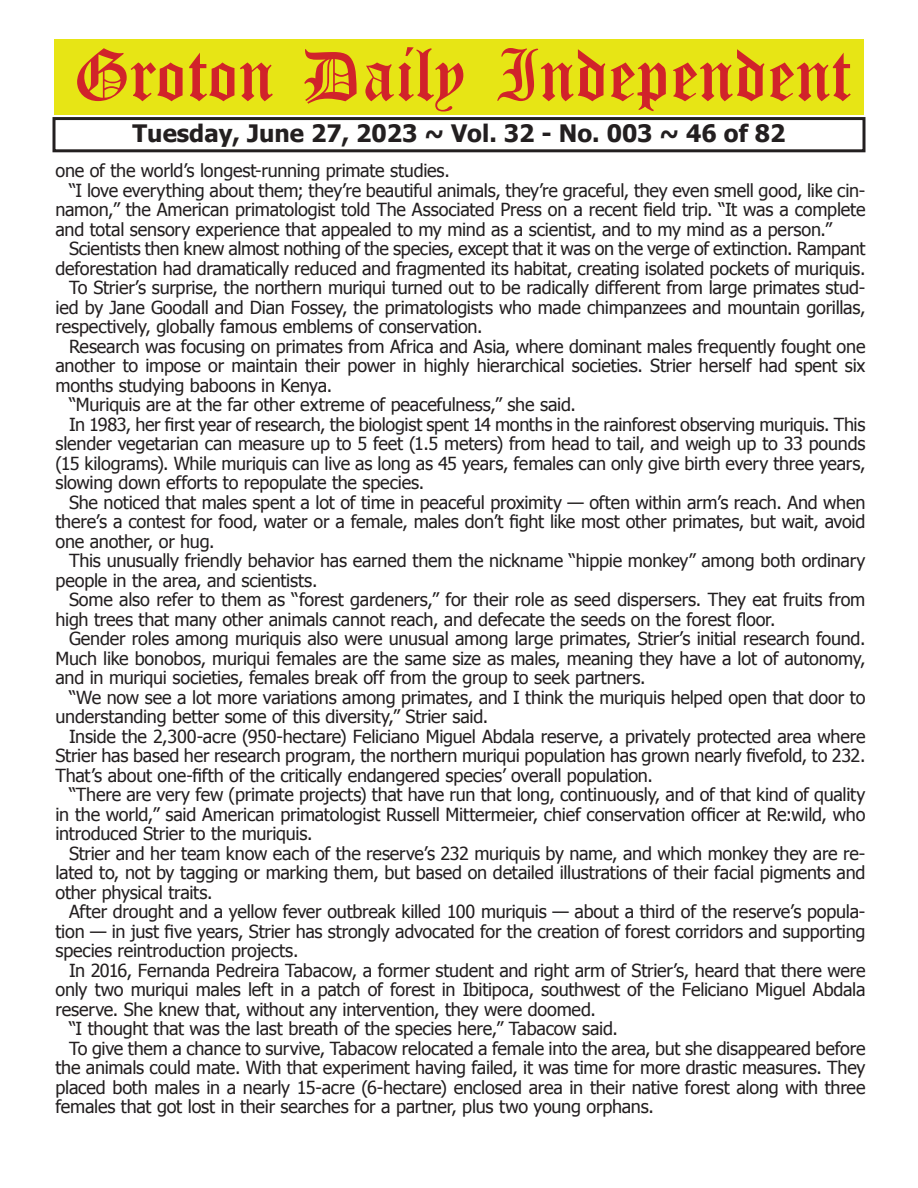
<style>
.page{position:relative;width:918px;height:1188px;background:#fff}
.page>*{position:absolute;margin:0;border:0;box-sizing:border-box;transform-origin:0 0}
.t1{font:54px "Old English Five";color:#d1232a}
.t2{font:700 24px "Tahoma";color:#231f20}
.t3{font:18px "Tahoma";letter-spacing:-.015em;color:#231f20}
</style>
<div class="page">
<div style="left:52px;top:117px;width:814px;height:35px;border:3px solid #231f20"></div>
<div style="left:54px;top:40px;width:810px;height:75px;background:#e7e515"></div>
<h1 class="t1" style="left:73px;top:50px;width:779px">Groton Daily Independent</h1>
<h2 class="t2" style="left:133px;top:116px;width:654px">Tuesday, June 27, 2023 ~ Vol. 32 - No. 003 ~ 46 of 82</h2>
<p class="t3" style="left:56px;top:159px;width:396px">one of the world’s longest-running primate studies.</p>
<p class="t3" style="left:69px;top:178px;width:798px">“I love everything about them; they’re beautiful animals, they’re graceful, they even smell good, like cin-</p>
<p class="t3" style="left:56px;top:198px;width:811px">namon,” the American primatologist told The Associated Press on a recent field trip. “It was a complete</p>
<p class="t3" style="left:56px;top:217px;width:778px">and total sensory experience that appealed to my mind as a scientist, and to my mind as a person.”</p>
<p class="t3" style="left:69px;top:237px;width:798px">Scientists then knew almost nothing of the species, except that it was on the verge of extinction. Rampant</p>
<p class="t3" style="left:56px;top:256px;width:811px">deforestation had dramatically reduced and fragmented its habitat, creating isolated pockets of muriquis.</p>
<p class="t3" style="left:69px;top:276px;width:798px">To Strier’s surprise, the northern muriqui turned out to be radically different from large primates stud-</p>
<p class="t3" style="left:56px;top:295px;width:812px">ied by Jane Goodall and Dian Fossey, the primatologists who made chimpanzees and mountain gorillas,</p>
<p class="t3" style="left:56px;top:315px;width:429px">respectively, globally famous emblems of conservation.</p>
<p class="t3" style="left:69px;top:334px;width:798px">Research was focusing on primates from Africa and Asia, where dominant males frequently fought one</p>
<p class="t3" style="left:56px;top:354px;width:811px">another to impose or maintain their power in highly hierarchical societies. Strier herself had spent six</p>
<p class="t3" style="left:56px;top:373px;width:278px">months studying baboons in Kenya.</p>
<p class="t3" style="left:69px;top:393px;width:508px">“Muriquis are at the far other extreme of peacefulness,” she said.</p>
<p class="t3" style="left:69px;top:412px;width:798px">In 1983, her first year of research, the biologist spent 14 months in the rainforest observing muriquis. This</p>
<p class="t3" style="left:56px;top:432px;width:812px">slender vegetarian can measure up to 5 feet (1.5 meters) from head to tail, and weigh up to 33 pounds</p>
<p class="t3" style="left:56px;top:451px;width:812px">(15 kilograms). While muriquis can live as long as 45 years, females can only give birth every three years,</p>
<p class="t3" style="left:56px;top:471px;width:370px">slowing down efforts to repopulate the species.</p>
<p class="t3" style="left:69px;top:490px;width:798px">She noticed that males spent a lot of time in peaceful proximity — often within arm’s reach. And when</p>
<p class="t3" style="left:56px;top:510px;width:811px">there’s a contest for food, water or a female, males don’t fight like most other primates, but wait, avoid</p>
<p class="t3" style="left:56px;top:529px;width:161px">one another, or hug.</p>
<p class="t3" style="left:69px;top:549px;width:798px">This unusually friendly behavior has earned them the nickname “hippie monkey” among both ordinary</p>
<p class="t3" style="left:56px;top:568px;width:263px">people in the area, and scientists.</p>
<p class="t3" style="left:69px;top:588px;width:798px">Some also refer to them as “forest gardeners,” for their role as seed dispersers. They eat fruits from</p>
<p class="t3" style="left:56px;top:607px;width:722px">high trees that many other animals cannot reach, and defecate the seeds on the forest floor.</p>
<p class="t3" style="left:69px;top:627px;width:798px">Gender roles among muriquis also were unusual among large primates, Strier’s initial research found.</p>
<p class="t3" style="left:56px;top:646px;width:811px">Much like bonobos, muriqui females are the same size as males, meaning they have a lot of autonomy,</p>
<p class="t3" style="left:56px;top:666px;width:592px">and in muriqui societies, females break off from the group to seek partners.</p>
<p class="t3" style="left:69px;top:685px;width:798px">“We now see a lot more variations among primates, and I think the muriquis helped open that door to</p>
<p class="t3" style="left:56px;top:705px;width:434px">understanding better some of this diversity,” Strier said.</p>
<p class="t3" style="left:69px;top:724px;width:798px">Inside the 2,300-acre (950-hectare) Feliciano Miguel Abdala reserve, a privately protected area where</p>
<p class="t3" style="left:56px;top:744px;width:812px">Strier has based her research program, the northern muriqui population has grown nearly fivefold, to 232.</p>
<p class="t3" style="left:56px;top:763px;width:599px">That’s about one-fifth of the critically endangered species’ overall population.</p>
<p class="t3" style="left:69px;top:783px;width:798px">“There are very few (primate projects) that have run that long, continuously, and of that kind of quality</p>
<p class="t3" style="left:56px;top:802px;width:811px">in the world,” said American primatologist Russell Mittermeier, chief conservation officer at Re:wild, who</p>
<p class="t3" style="left:56px;top:822px;width:259px">introduced Strier to the muriquis.</p>
<p class="t3" style="left:69px;top:841px;width:798px">Strier and her team know each of the reserve’s 232 muriquis by name, and which monkey they are re-</p>
<p class="t3" style="left:56px;top:861px;width:812px">lated to, not by tagging or marking them, but based on detailed illustrations of their facial pigments and</p>
<p class="t3" style="left:56px;top:880px;width:159px">other physical traits.</p>
<p class="t3" style="left:69px;top:900px;width:798px">After drought and a yellow fever outbreak killed 100 muriquis — about a third of the reserve’s popula-</p>
<p class="t3" style="left:56px;top:919px;width:812px">tion — in just five years, Strier has strongly advocated for the creation of forest corridors and supporting</p>
<p class="t3" style="left:56px;top:939px;width:244px">species reintroduction projects.</p>
<p class="t3" style="left:69px;top:958px;width:798px">In 2016, Fernanda Pedreira Tabacow, a former student and right arm of Strier’s, heard that there were</p>
<p class="t3" style="left:56px;top:978px;width:811px">only two muriqui males left in a patch of forest in Ibitipoca, southwest of the Feliciano Miguel Abdala</p>
<p class="t3" style="left:56px;top:997px;width:542px">reserve. She knew that, without any intervention, they were doomed.</p>
<p class="t3" style="left:69px;top:1017px;width:550px">“I thought that was the last breath of the species here,” Tabacow said.</p>
<p class="t3" style="left:69px;top:1036px;width:798px">To give them a chance to survive, Tabacow relocated a female into the area, but she disappeared before</p>
<p class="t3" style="left:56px;top:1056px;width:811px">the animals could mate. With that experiment having failed, it was time for more drastic measures. They</p>
<p class="t3" style="left:56px;top:1075px;width:812px">placed both males in a nearly 15-acre (6-hectare) enclosed area in their native forest along with three</p>
<p class="t3" style="left:56px;top:1095px;width:600px">females that got lost in their searches for a partner, plus two young orphans.</p>
</div>
